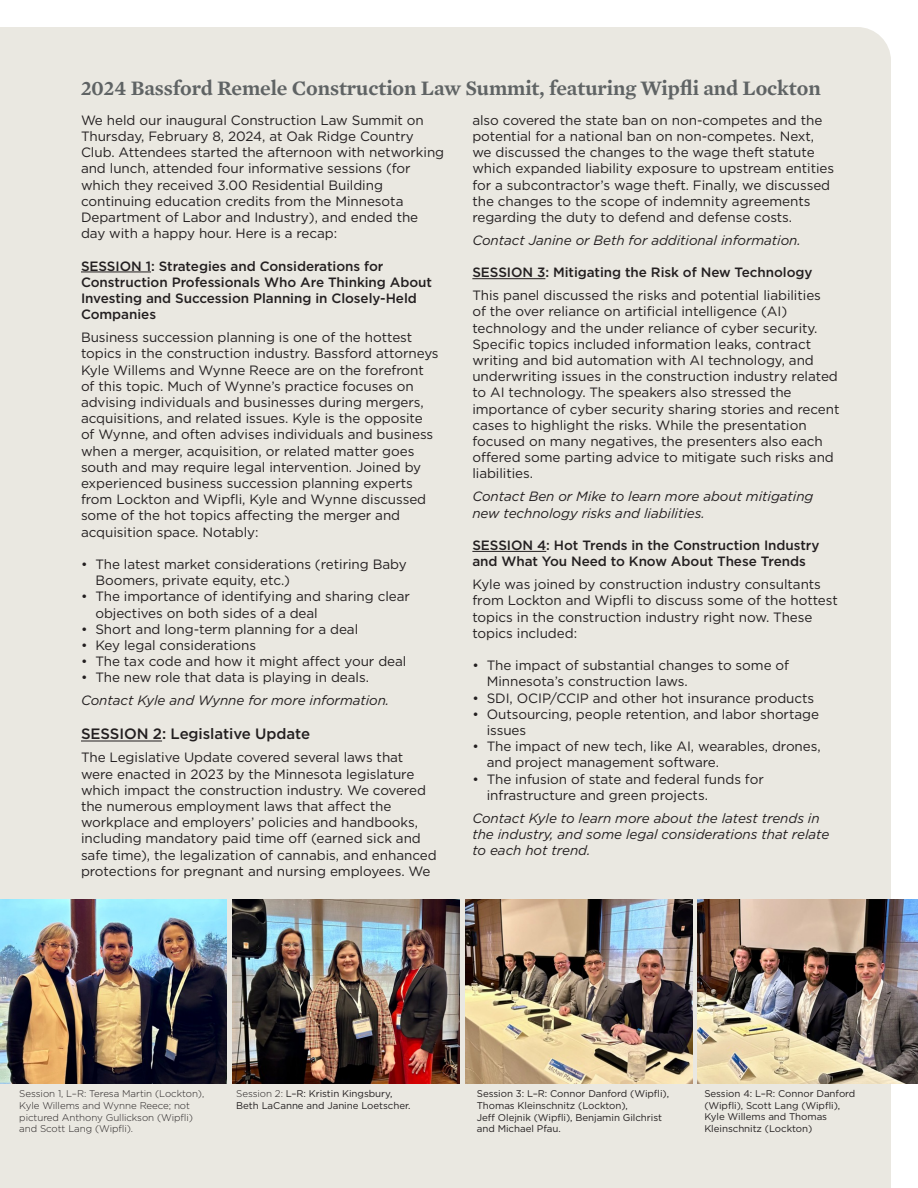
<style>
.page{position:relative;width:918px;height:1188px;background:#fff}
.page>*{position:absolute;margin:0;border:0;box-sizing:border-box;transform-origin:0 0}
.t1{font:600 21px "Mercury Text G2";letter-spacing:-.005em;color:#5f6364}
.t2{font:500 15px "Gotham";letter-spacing:-.005em;color:#231f20}
.t3{font:13.5px/16.2px "Gotham";letter-spacing:-.005em;color:#231f20}
.t4{font:italic 13.5px/16.2px "Gotham";letter-spacing:-.005em;color:#231f20}
.t5{font:500 13.5px/16.2px "Gotham";letter-spacing:-.005em;color:#231f20}
.t6{font:9.75px/11.7px "Gotham";letter-spacing:-.005em;color:#231f20}
.t7{font:300 9.75px/11.7px "Gotham";letter-spacing:-.005em;color:#231f20}
.s1{font-weight:300}
</style>
<div class="page">
<div style="left:0;top:27px;width:891px;height:1161px;background:#eae8e1"></div>
<hr style="left:81px;top:272px;width:70px;height:1px;background:#231f20">
<hr style="left:81px;top:741px;width:81px;height:1px;background:#231f20">
<hr style="left:472px;top:278px;width:73px;height:1px;background:#231f20">
<hr style="left:472px;top:551px;width:74px;height:1px;background:#231f20">
<img style="left:0;top:900px;width:227px;height:183px">
<img style="left:232px;top:900px;width:227px;height:183px">
<img style="left:465px;top:900px;width:227px;height:183px">
<img style="left:698px;top:900px;width:220px;height:183px">
<p class="t1" style="left:81px;top:72px;width:741px">2024 Bassford Remele Construction Law Summit, featuring Wipfli and Lockton</p>
<p class="t3" style="left:81px;top:112px;width:365px">We held our inaugural Construction Law Summit on Thursday, February 8, 2024, at Oak Ridge Country Club. Attendees started the afternoon with networking and lunch, attended four informative sessions (for which they received 3.00 Residential Building continuing education credits from the Minnesota Department of Labor and Industry), and ended the day with a happy hour. Here is a recap:</p>
<p class="t5" style="left:81px;top:258px;width:353px">SESSION 1: Strategies and Considerations for Construction Professionals Who Are Thinking About Investing and Succession Planning in Closely-Held Companies</p>
<p class="t3" style="left:81px;top:329px;width:359px">Business succession planning is one of the hottest topics in the construction industry. Bassford attorneys Kyle Willems and Wynne Reece are on the forefront of this topic. Much of Wynne’s practice focuses on advising individuals and businesses during mergers, acquisitions, and related issues. Kyle is the opposite of Wynne, and often advises individuals and business when a merger, acquisition, or related matter goes south and may require legal intervention. Joined by experienced business succession planning experts from Lockton and Wipfli, Kyle and Wynne discussed some of the hot topics affecting the merger and acquisition space. Notably:</p>
<p class="t3" style="left:95px;top:556px;width:313px;text-indent:-14px">• The latest market considerations (retiring Baby<br>Boomers, private equity, etc.)</p>
<p class="t3" style="left:95px;top:588px;width:316px;text-indent:-14px">• The importance of identifying and sharing clear objectives on both sides of a deal</p>
<p class="t3" style="left:81px;top:621px;width:279px">• Short and long-term planning for a deal</p>
<p class="t3" style="left:81px;top:637px;width:177px">• Key legal considerations</p>
<p class="t3" style="left:81px;top:653px;width:327px">• The tax code and how it might affect your deal</p>
<p class="t3" style="left:81px;top:669px;width:290px">• The new role that data is playing in deals.</p>
<p class="t4" style="left:81px;top:692px;width:310px">Contact Kyle and Wynne for more information.</p>
<p class="t2" style="left:81px;top:724px;width:231px">SESSION 2: Legislative Update</p>
<p class="t3" style="left:81px;top:749px;width:357px">The Legislative Update covered several laws that were enacted in 2023 by the Minnesota legislature which impact the construction industry. We covered the numerous employment laws that affect the workplace and employers’ policies and handbooks, including mandatory paid time off (earned sick and safe time), the legalization of cannabis, and enhanced protections for pregnant and nursing employees. We</p>
<p class="t3" style="left:472px;top:112px;width:363px">also covered the state ban on non-competes and the potential for a national ban on non-competes. Next, we discussed the changes to the wage theft statute which expanded liability exposure to upstream entities for a subcontractor’s wage theft. Finally, we discussed the changes to the scope of indemnity agreements regarding the duty to defend and defense costs.</p>
<p class="t4" style="left:472px;top:232px;width:330px">Contact Janine or Beth for additional information.</p>
<p class="t5" style="left:472px;top:264px;width:342px">SESSION 3: Mitigating the Risk of New Technology</p>
<p class="t3" style="left:472px;top:287px;width:369px">This panel discussed the risks and potential liabilities<br>of the over reliance on artificial intelligence (AI) technology and the under reliance of cyber security.<br>Specific topics included information leaks, contract writing and bid automation with AI technology, and underwriting issues in the construction industry related to AI technology. The speakers also stressed the importance of cyber security sharing stories and recent cases to highlight the risks. While the presentation focused on many negatives, the presenters also each offered some parting advice to mitigate such risks and liabilities.</p>
<p class="t4" style="left:472px;top:488px;width:343px">Contact Ben or Mike to learn more about mitigating new technology risks and liabilities.</p>
<p class="t5" style="left:472px;top:537px;width:349px">SESSION 4: Hot Trends in the Construction Industry and What You Need to Know About These Trends</p>
<p class="t3" style="left:472px;top:576px;width:367px">Kyle was joined by construction industry consultants from Lockton and Wipfli to discuss some of the hottest topics in the construction industry right now. These topics included:</p>
<p class="t3" style="left:487px;top:657px;width:304px;text-indent:-14px">• The impact of substantial changes to some of<br>Minnesota’s construction laws.</p>
<p class="t3" style="left:472px;top:689px;width:343px">• SDI, OCIP/CCIP and other hot insurance products</p>
<p class="t3" style="left:487px;top:706px;width:334px;text-indent:-14px">• Outsourcing, people retention, and labor shortage issues</p>
<p class="t3" style="left:487px;top:738px;width:336px;text-indent:-14px">• The impact of new tech, like AI, wearables, drones, and project management software.</p>
<p class="t3" style="left:487px;top:770px;width:279px;text-indent:-14px">• The infusion of state and federal funds for infrastructure and green projects.</p>
<p class="t4" style="left:472px;top:810px;width:358px">Contact Kyle to learn more about the latest trends in the industry, and some legal considerations that relate to each hot trend.</p>
<p class="t7" style="left:19px;top:1088px;width:186px">Session 1, L–R: Teresa Martin (Lockton), Kyle Willems and Wynne Reece; not pictured Anthony Gullickson (Wipfli) and Scott Lang (Wipfli).</p>
<p class="t6" style="left:236px;top:1088px;width:176px"><span class="s1">Session 2:</span> L–R: Kristin Kingsbury,<br>Beth LaCanne and Janine Loetscher.</p>
<p class="t6" style="left:477px;top:1088px;width:194px">Session 3: L–R: Connor Danford (Wipfli), Thomas Kleinschnitz (Lockton),<br>Jeff Olejnik (Wipfli), Benjamin Gilchrist and Michael Pfau.</p>
<p class="t6" style="left:704px;top:1088px;width:153px">Session 4: L–R: Connor Danford (Wipfli), Scott Lang (Wipfli),<br>Kyle Willems and Thomas<br>Kleinschnitz (Lockton)</p>
</div>
